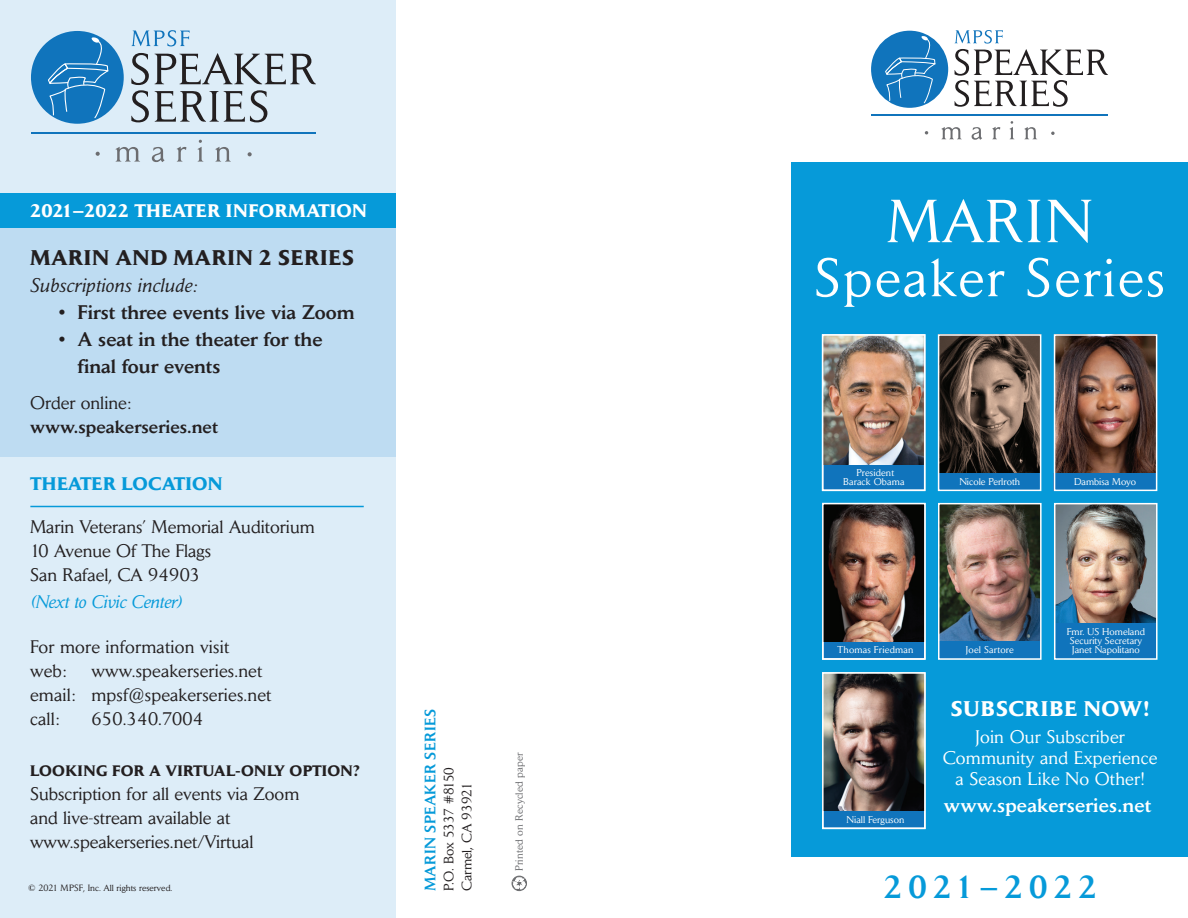
<style>
.page{position:relative;width:1188px;height:918px;background:#fff}
.page>*{position:absolute;margin:0;border:0;box-sizing:border-box;transform-origin:0 0}
.t1{font:60px "Daily News";letter-spacing:.035em;color:#fff}
.t2{font:53.25px "Daily News";letter-spacing:.05em;color:#fff}
.t3{font:500 31.5px "Daily News";letter-spacing:.2em;color:#069ad9}
.t4{font:700 21px "Daily News";letter-spacing:.02em;color:#231f20}
.t5{font:700 21px "Daily News";letter-spacing:.04em;color:#fff}
.t6{font:500 19.5px/27px "Daily News";color:#231f20}
.t7{font:500 19.5px "Daily News";letter-spacing:.01em;color:#fff}
.t8{font:italic 19.5px "Daily News";letter-spacing:.025em;color:#231f20}
.t9{font:18px/24px "Daily News";color:#231f20}
.t10{font:18px/21px "Daily News";letter-spacing:.01em;color:#fff;text-align:center}
.t11{font:700 18px "Daily News";color:#fff}
.t12{font:500 18px "Daily News";color:#231f20}
.t13{font:italic 18px "Daily News";color:#069ad9}
.t14{font:700 18px "Daily News";color:#069ad9}
.t15{font:18px "Daily News";letter-spacing:.03em;color:#231f20}
.t16{font:700 15px "Daily News";letter-spacing:.02em;color:#231f20}
.t17{font:500 15px "Daily News";letter-spacing:.02em;color:#069ad9}
.t18{font:13.5px/18px "Daily News";color:#231f20}
.t19{font:10.5px "Daily News";letter-spacing:.01em;color:#6c6d70}
.t20{font:9.75px/9px "Daily News";color:#fff;text-align:center}
.t21{font:9.75px "Daily News";letter-spacing:.025em;color:#fff}
.t22{font:9px "Daily News";color:#231f20}
</style>
<div class="page">
<div style="left:0;top:0;width:396px;height:918px;background:#ddedf8"></div>
<div style="left:0;top:195px;width:396px;height:262px;background:#bedcf2"></div>
<div style="left:791px;top:163px;width:397px;height:694px;background:#069ad9"></div>
<hr style="left:871px;top:115px;width:237px;height:1px;background:#1074bc">
<svg style="left:955px;top:30px;width:153px;height:77px"></svg>
<svg style="left:941px;top:127px;width:21px;height:12px"></svg>
<svg style="left:972px;top:127px;width:10px;height:13px"></svg>
<svg style="left:992px;top:127px;width:8px;height:12px"></svg>
<svg style="left:1009px;top:121px;width:5px;height:18px"></svg>
<svg style="left:1024px;top:127px;width:13px;height:12px"></svg>
<svg style="left:1051px;top:132px;width:4px;height:3px"></svg>
<div style="left:871px;top:31px;width:77px;height:77px;background:#1074bc;border-radius:50%"></div>
<svg style="left:885px;top:36px;width:51px;height:68px"></svg>
<div style="left:512px;top:876px;width:15px;height:15px;border:1px solid #6c6d70;border-radius:50%"></div>
<svg style="left:513px;top:878px;width:13px;height:12px"></svg>
<img style="left:941px;top:337px;width:97px;height:136px">
<div style="left:939px;top:473px;width:102px;height:17px;background:#1074bc"></div>
<div style="left:938px;top:334px;width:103px;height:157px;border:2px solid #fff"></div>
<div style="left:823px;top:465px;width:102px;height:25px;background:#1074bc"></div>
<img style="left:825px;top:337px;width:97px;height:128px">
<div style="left:822px;top:334px;width:103px;height:157px;border:2px solid #fff"></div>
<img style="left:1057px;top:337px;width:97px;height:136px">
<div style="left:1054px;top:473px;width:102px;height:17px;background:#1074bc"></div>
<div style="left:1054px;top:334px;width:103px;height:157px;border:2px solid #fff"></div>
<hr style="left:30px;top:506px;width:334px;height:1px;background:#069ad9">
<hr style="left:31px;top:132px;width:285px;height:2px;background:#1074bc">
<svg style="left:155px;top:53px;width:161px;height:31px"></svg>
<svg style="left:131px;top:53px;width:18px;height:69px"></svg>
<svg style="left:155px;top:90px;width:112px;height:32px"></svg>
<svg style="left:131px;top:30px;width:59px;height:16px"></svg>
<svg style="left:115px;top:147px;width:25px;height:15px"></svg>
<svg style="left:152px;top:147px;width:13px;height:15px"></svg>
<svg style="left:177px;top:146px;width:9px;height:16px"></svg>
<svg style="left:197px;top:140px;width:6px;height:22px"></svg>
<svg style="left:215px;top:147px;width:16px;height:15px"></svg>
<svg style="left:96px;top:152px;width:4px;height:4px"></svg>
<svg style="left:248px;top:152px;width:4px;height:4px"></svg>
<div style="left:31px;top:31px;width:93px;height:93px;background:#1074bc;border-radius:50%"></div>
<svg style="left:47px;top:37px;width:62px;height:82px"></svg>
<img style="left:941px;top:506px;width:98px;height:136px">
<div style="left:939px;top:642px;width:102px;height:17px;background:#1074bc"></div>
<div style="left:938px;top:503px;width:104px;height:157px;border:2px solid #fff"></div>
<div style="left:823px;top:633px;width:102px;height:26px;background:#1074bc"></div>
<img style="left:825px;top:506px;width:98px;height:136px">
<div style="left:822px;top:503px;width:104px;height:157px;border:2px solid #fff"></div>
<div style="left:823px;top:803px;width:102px;height:25px;background:#1074bc"></div>
<img style="left:825px;top:675px;width:98px;height:136px">
<div style="left:822px;top:672px;width:104px;height:157px;border:2px solid #fff"></div>
<img style="left:1057px;top:506px;width:98px;height:117px">
<div style="left:1054px;top:623px;width:102px;height:36px;background:#1074bc"></div>
<div style="left:1054px;top:503px;width:104px;height:157px;border:2px solid #fff"></div>
<div style="left:0;top:193px;width:396px;height:35px;background:#069ad9"></div>
<p class="t11" style="left:30px;top:199px;width:338px">2021–2022 THEATER INFORMATION</p>
<p class="t4" style="left:30px;top:245px;width:325px">MARIN AND MARIN 2 SERIES</p>
<p class="t8" style="left:30px;top:274px;width:169px">Subscriptions include:</p>
<p class="t6" style="left:59px;top:298px;width:297px">• First three events live via Zoom</p>
<p class="t6" style="left:78px;top:325px;width:247px;text-indent:-19px">• A seat in the theater for the final four events</p>
<p class="t9" style="left:30px;top:390px;width:103px">Order online:</p>
<p class="t12" style="left:30px;top:416px;width:189px">www.speakerseries.net</p>
<p class="t14" style="left:30px;top:472px;width:194px">THEATER LOCATION</p>
<p class="t9" style="left:30px;top:515px;width:286px">Marin Veterans’ Memorial Auditorium<br>10 Avenue Of The Flags<br>San Rafael, CA 94903</p>
<p class="t13" style="left:30px;top:592px;width:154px">(Next to Civic Center)</p>
<p class="t9" style="left:30px;top:635px;width:201px">For more information visit web:</p>
<p class="t9" style="left:30px;top:659px;width:243px;text-indent:61px">www.speakerseries.net email: mpsf@speakerseries.net call:</p>
<p class="t15" style="left:91px;top:708px;width:113px">650.340.7004</p>
<p class="t16" style="left:30px;top:762px;width:331px">LOOKING FOR A VIRTUAL-ONLY OPTION?</p>
<p class="t9" style="left:30px;top:782px;width:271px">Subscription for all events via Zoom and live-stream available at www.speakerseries.net/Virtual</p>
<p class="t22" style="left:28px;top:882px;width:146px">© 2021 MPSF, Inc. All rights reserved.</p>
<p class="t17" style="left:421px;top:891px;width:184px;rotate:-90deg">MARIN SPEAKER SERIES</p>
<p class="t18" style="left:440px;top:891px;width:126px;rotate:-90deg">P.O. Box 5337 #8150<br>Carmel, CA 93921</p>
<p class="t19" style="left:513px;top:871px;width:120px;rotate:-90deg">Printed on Recycled paper</p>
<h1 class="t1" style="left:887px;top:185px;width:206px">MARIN</h1>
<h2 class="t2" style="left:814px;top:245px;width:352px">Speaker Series</h2>
<p class="t20" style="left:843px;top:468px;width:63px">President<br>Barack Obama</p>
<p class="t20" style="left:1074px;top:477px;width:63px">Dambisa Moyo</p>
<p class="t20" style="left:959px;top:477px;width:62px">Nicole Perlroth</p>
<p class="t21" style="left:837px;top:644px;width:78px">Thomas Friedman</p>
<p class="t20" style="left:966px;top:645px;width:50px">Joel Sartore</p>
<p class="t20" style="left:1067px;top:627px;width:80px;text-align:left">Fmr. US Homeland<br>Security Secretary<br>Janet Napolitano</p>
<p class="t20" style="left:847px;top:815px;width:59px">Niall Ferguson</p>
<p class="t5" style="left:951px;top:696px;width:200px">SUBSCRIBE NOW!</p>
<p class="t10" style="left:943px;top:726px;width:216px">Join Our Subscriber<br>Community and Experience a Season Like No Other!</p>
<p class="t7" style="left:944px;top:793px;width:209px">www.speakerseries.net</p>
<h3 class="t3" style="left:884px;top:868px;width:215px">2021–2022</h3>
</div>
